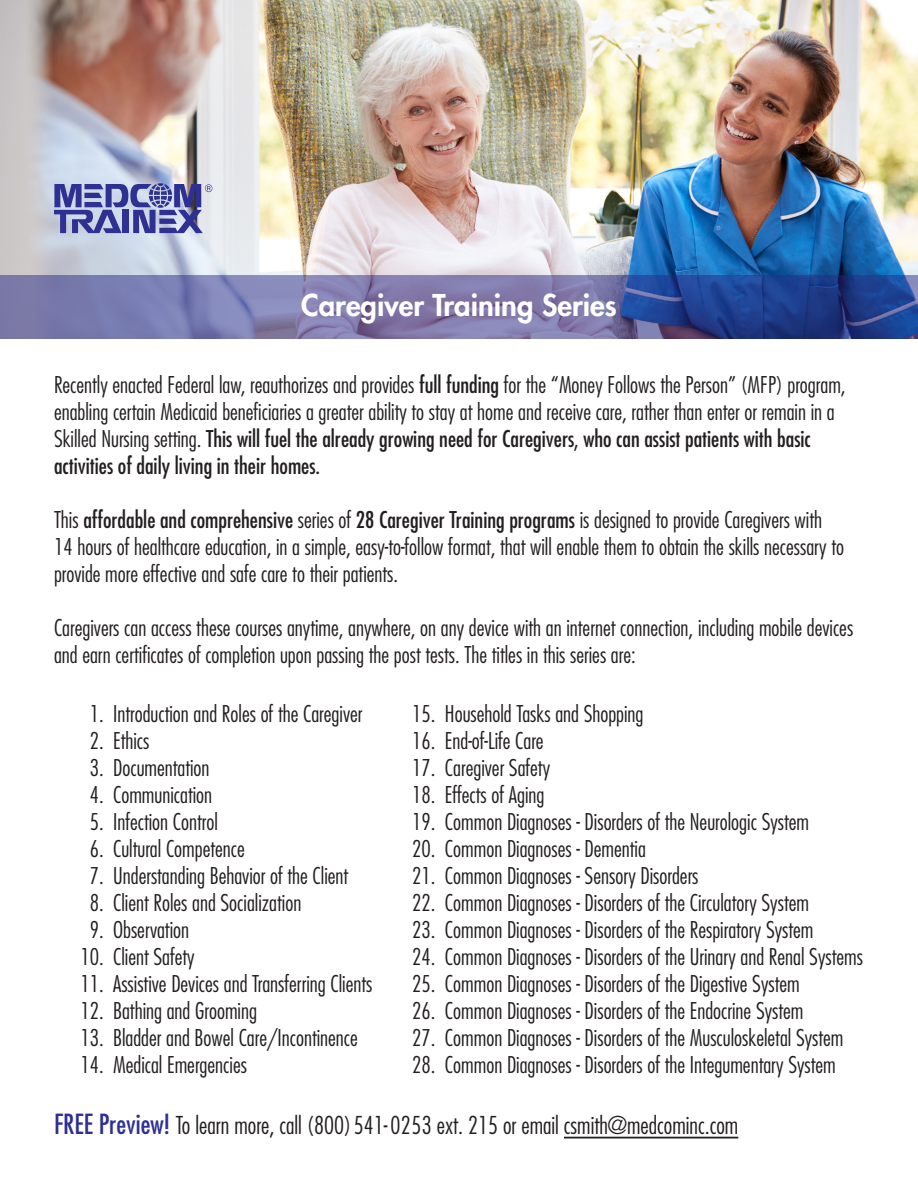
<style>
.page{position:relative;width:918px;height:1188px;background:#fff}
.page>*{position:absolute;margin:0;border:0;box-sizing:border-box;transform-origin:0 0}
.t1{font:800 29.25px "Futura";color:#fff}
.t2{font:300 condensed 24px "Futura";color:#231f20}
.t3{font:300 condensed 22.5px/27px "Futura";color:#231f20}
.s1{font-weight:400}
.s2{font-weight:400;font-size:27px;color:#2e3092}
</style>
<div class="page">
<img style="left:0;top:0;width:918px;height:275px">
<svg style="left:0;top:275px;width:918px;height:64px;background:#6269a2"></svg>
<svg style="left:54px;top:183px;width:158px;height:50px;background:#797eb8"></svg>
<hr style="left:564px;top:1137px;width:174px;height:1px;background:#231f20">
<p class="t1" style="left:301px;top:286px;width:317px">Caregiver Training Series</p>
<p class="t3" style="left:54px;top:371px;width:793px">Recently enacted Federal law, reauthorizes and provides <span class="s1">full funding</span> for the “Money Follows the Person” (MFP) program, enabling certain Medicaid beneficiaries a greater ability to stay at home and receive care, rather than enter or remain in a Skilled Nursing setting. <span class="s1">This will fuel the already growing need for Caregivers, who can assist patients with basic activities of daily living in their homes.</span></p>
<p class="t3" style="left:54px;top:506px;width:792px">This <span class="s1">affordable and comprehensive</span> series of <span class="s1">28 Caregiver Training programs</span> is designed to provide Caregivers with<br>14 hours of healthcare education, in a simple, easy-to-follow format, that will enable them to obtain the skills necessary to provide more effective and safe care to their patients.</p>
<p class="t3" style="left:54px;top:614px;width:801px">Caregivers can access these courses anytime, anywhere, on any device with an internet connection, including mobile devices and earn certificates of completion upon passing the post tests. The titles in this series are:</p>
<p class="t3" style="left:90px;top:700px;width:274px">1. Introduction and Roles of the Caregiver</p>
<p class="t3" style="left:90px;top:727px;width:61px">2. Ethics</p>
<p class="t3" style="left:90px;top:754px;width:121px">3. Documentation</p>
<p class="t3" style="left:90px;top:781px;width:124px">4. Communication</p>
<p class="t3" style="left:90px;top:808px;width:130px">5. Infection Control</p>
<p class="t3" style="left:90px;top:835px;width:157px">6. Cultural Competence</p>
<p class="t3" style="left:90px;top:862px;width:260px">7. Understanding Behavior of the Client</p>
<p class="t3" style="left:90px;top:889px;width:213px">8. Client Roles and Socialization</p>
<p class="t3" style="left:90px;top:916px;width:101px">9. Observation</p>
<p class="t3" style="left:80px;top:943px;width:116px">10. Client Safety</p>
<p class="t3" style="left:80px;top:970px;width:294px">11. Assistive Devices and Transferring Clients</p>
<p class="t3" style="left:80px;top:997px;width:178px">12. Bathing and Grooming</p>
<p class="t3" style="left:80px;top:1024px;width:279px">13. Bladder and Bowel Care/Incontinence</p>
<p class="t3" style="left:80px;top:1051px;width:168px">14. Medical Emergencies</p>
<p class="t3" style="left:412px;top:700px;width:233px">15. Household Tasks and Shopping</p>
<p class="t3" style="left:412px;top:727px;width:133px">16. End-of-Life Care</p>
<p class="t3" style="left:412px;top:754px;width:139px">17. Caregiver Safety</p>
<p class="t3" style="left:412px;top:781px;width:134px">18. Effects of Aging</p>
<p class="t3" style="left:412px;top:808px;width:398px">19. Common Diagnoses - Disorders of the Neurologic System</p>
<p class="t3" style="left:412px;top:835px;width:235px">20. Common Diagnoses - Dementia</p>
<p class="t3" style="left:412px;top:862px;width:288px">21. Common Diagnoses - Sensory Disorders</p>
<p class="t3" style="left:412px;top:889px;width:398px">22. Common Diagnoses - Disorders of the Circulatory System</p>
<p class="t3" style="left:412px;top:916px;width:403px">23. Common Diagnoses - Disorders of the Respiratory System</p>
<p class="t3" style="left:412px;top:943px;width:452px">24. Common Diagnoses - Disorders of the Urinary and Renal Systems</p>
<p class="t3" style="left:412px;top:970px;width:389px">25. Common Diagnoses - Disorders of the Digestive System</p>
<p class="t3" style="left:412px;top:997px;width:393px">26. Common Diagnoses - Disorders of the Endocrine System</p>
<p class="t3" style="left:412px;top:1024px;width:433px">27. Common Diagnoses - Disorders of the Musculoskeletal System</p>
<p class="t3" style="left:412px;top:1051px;width:425px">28. Common Diagnoses - Disorders of the Integumentary System</p>
<p class="t2" style="left:54px;top:1110px;width:686px"><span class="s2">FREE Preview!</span> To learn more, call (800) 541- 0253 ext. 215 or email csmith@medcominc.com</p>
</div>
